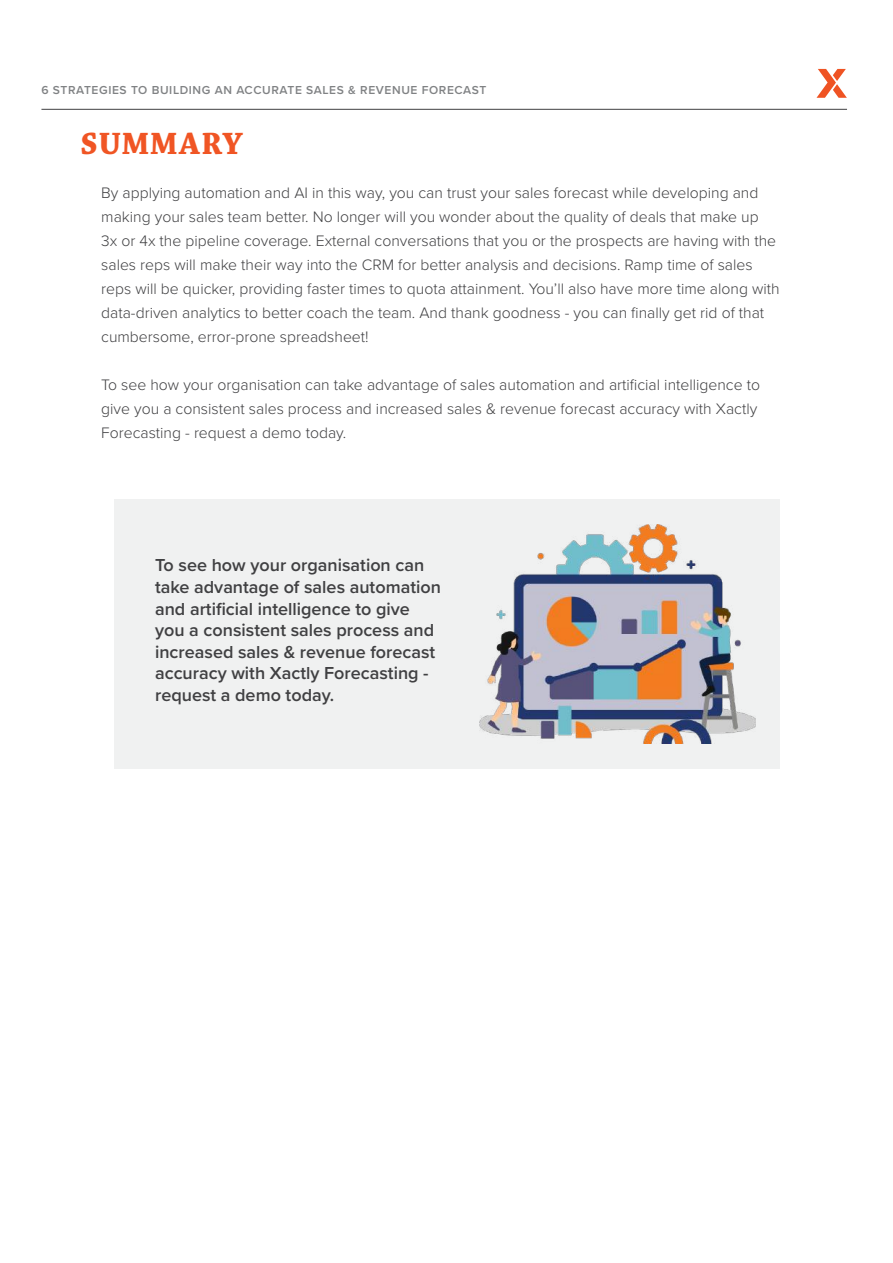
<style>
.page{position:relative;width:893px;height:1263px;background:#fff}
.page>*{position:absolute;margin:0;border:0;box-sizing:border-box;transform-origin:0 0}
.t1{font:33px "Chaparral Pro Bold Disp";letter-spacing:.05em;color:#f05524}
.t2{font:600 18px/21.6px "Proxima Nova";color:#404042}
.t3{font:300 15.75px/24px "Proxima Nova";color:#404042}
.t4{font:600 12px "Proxima Nova";letter-spacing:.05em;color:#808284}
</style>
<div class="page">
<hr style="left:41px;top:109px;width:806px;height:1px;background:#404042">
<svg style="left:816px;top:69px;width:31px;height:29px"></svg>
<div style="left:114px;top:500px;width:665px;height:269px;background:#f0f1f1"></div>
<img style="left:480px;top:525px;width:275px;height:219px">
<p class="t4" style="left:41px;top:81px;width:446px">6 STRATEGIES TO BUILDING AN ACCURATE SALES &amp; REVENUE FORECAST</p>
<h1 class="t1" style="left:81px;top:126px;width:163px">SUMMARY</h1>
<p class="t3" style="left:101px;top:180px;width:680px">By applying automation and AI in this way, you can trust your sales forecast while developing and making your sales team better. No longer will you wonder about the quality of deals that make up<br>3x or 4x the pipeline coverage. External conversations that you or the prospects are having with the sales reps will make their way into the CRM for better analysis and decisions. Ramp time of sales reps will be quicker, providing faster times to quota attainment. You’ll also have more time along with data-driven analytics to better coach the team. And thank goodness - you can finally get rid of that cumbersome, error-prone spreadsheet!</p>
<p class="t3" style="left:101px;top:372px;width:660px">To see how your organisation can take advantage of sales automation and artificial intelligence to give you a consistent sales process and increased sales &amp; revenue forecast accuracy with Xactly<br>Forecasting - request a demo today.</p>
<p class="t2" style="left:155px;top:554px;width:287px">To see how your organisation can take advantage of sales automation and artificial intelligence to give you a consistent sales process and increased sales &amp; revenue forecast accuracy with Xactly Forecasting - request a demo today.</p>
</div>
